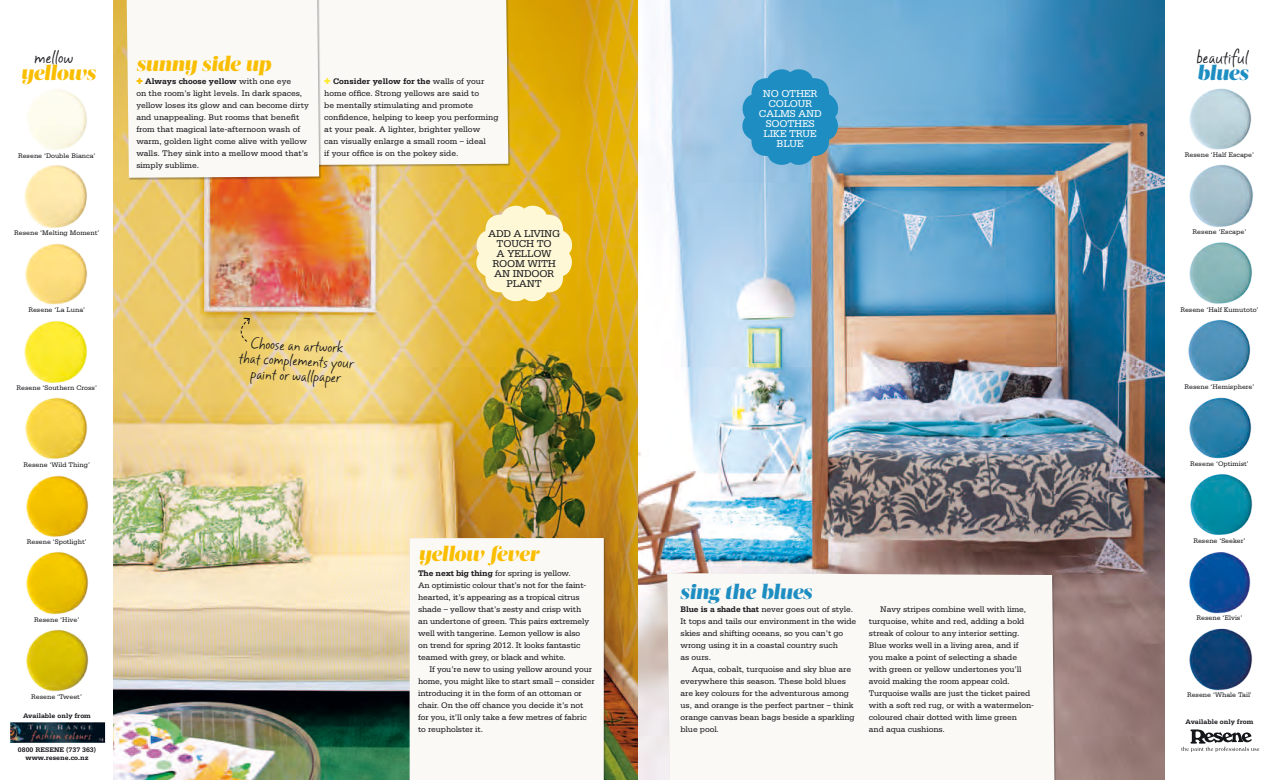
<style>
.page{position:relative;width:1276px;height:780px;background:#fff}
.page>*{position:absolute;margin:0;border:0;box-sizing:border-box;transform-origin:0 0}
.t1{font:italic 900 21px "Acta Display";letter-spacing:-.01em;color:#fabe00}
.t2{font:italic 900 21px "Acta Display";letter-spacing:-.01em;color:#1e8ec2}
.t3{font:16px "Mayfield";color:#15161a}
.t4{font:14px/15px "Mayfield";color:#15161a;text-align:center}
.t5{font:10.5px "Serifa";letter-spacing:-.02em;color:#15161a}
.t6{font:10.5px "Serifa";letter-spacing:-.025em;color:#fff}
.t7{font:8.5px/12px "Serifa";letter-spacing:-.01em;color:#15161a}
.t8{font:7px "Serifa";color:#15161a}
.t9{font:700 7px/8.4px "Serifa";color:#15161a;text-align:center}
.s1{color:#fabe00}
.s2{font-weight:700}
.s3{color:#ffe933}
</style>
<div class="page">
<img style="left:113px;top:0;width:1051px;height:780px">
<div style="left:127px;top:0;width:381px;height:178px;background:#fbf9f5"></div>
<svg style="left:232px;top:317px;width:19px;height:25px"></svg>
<div style="left:667px;top:573px;width:387px;height:207px;background:#fbf9f5"></div>
<div style="left:409px;top:538px;width:195px;height:242px;background:#fbf9f5"></div>
<svg style="left:473px;top:202px;width:102px;height:102px;background:#f6e29f"></svg>
<svg style="left:739px;top:66px;width:102px;height:102px;background:#449cc7"></svg>
<img style="left:10px;top:722px;width:95px;height:20px">
<img style="left:28px;top:89px;width:59px;height:61px">
<img style="left:24px;top:165px;width:63px;height:63px">
<img style="left:25px;top:243px;width:63px;height:62px">
<img style="left:24px;top:320px;width:63px;height:62px">
<img style="left:25px;top:397px;width:63px;height:62px">
<img style="left:26px;top:475px;width:63px;height:62px">
<img style="left:1189px;top:242px;width:63px;height:62px">
<img style="left:1190px;top:474px;width:63px;height:61px">
<img style="left:1189px;top:552px;width:62px;height:62px">
<svg style="left:1181px;top:729px;width:78px;height:22px"></svg>
<img style="left:26px;top:551px;width:63px;height:64px">
<img style="left:26px;top:629px;width:63px;height:63px">
<img style="left:1189px;top:88px;width:62px;height:62px">
<img style="left:1189px;top:165px;width:64px;height:62px">
<img style="left:1188px;top:320px;width:63px;height:62px">
<img style="left:1189px;top:397px;width:63px;height:61px">
<img style="left:1189px;top:628px;width:64px;height:63px">
<h2 class="t3" style="left:34px;top:47px;width:41px">mellow</h2>
<h1 class="t1" style="left:20px;top:60px;width:77px">yellows</h1>
<p class="t8" style="left:18px;top:151px;width:79px">Resene ‘Double Bianca’</p>
<h1 class="t1" style="left:136px;top:50px;width:136px">sunny side up</h1>
<p class="t7" style="left:136px;top:75px;width:174px"><span class="s1">✚</span> <span class="s2">Always choose yellow</span> with one eye<br>on the room’s light levels. In dark spaces, yellow loses its glow and can become dirty and unappealing. But rooms that benefit from that magical late-afternoon wash of warm, golden light come alive with yellow walls. They sink into a mellow mood that’s simply sublime.</p>
<p class="t7" style="left:324px;top:75px;width:176px"><span class="s3">✚</span> <span class="s2">Consider yellow for the</span> walls of your home office. Strong yellows are said to<br>be mentally stimulating and promote confidence, helping to keep you performing at your peak. A lighter, brighter yellow<br>can visually enlarge a small room – ideal<br>if your office is on the pokey side.</p>
<p class="t6" style="left:763px;top:88px;width:56px">no other</p>
<p class="t6" style="left:768px;top:98px;width:45px">colour</p>
<p class="t6" style="left:759px;top:108px;width:8px">cal</p>
<p class="t6" style="left:780px;top:108px;width:42px">ms and</p>
<p class="t6" style="left:766px;top:118px;width:50px">soothes</p>
<p class="t6" style="left:763px;top:128px;width:55px">like true</p>
<p class="t6" style="left:776px;top:138px;width:29px">blue</p>
<h2 class="t3" style="left:1196px;top:47px;width:53px">beautiful</h2>
<h1 class="t2" style="left:1196px;top:60px;width:53px">blues</h1>
<p class="t8" style="left:1184px;top:151px;width:71px">Resene ‘Half Escape’</p>
<p class="t8" style="left:14px;top:229px;width:87px">Resene ‘Melting Moment’</p>
<p class="t5" style="left:488px;top:227px;width:9px">add</p>
<p class="t5" style="left:513px;top:227px;width:47px">a living</p>
<p class="t5" style="left:497px;top:237px;width:57px">touch to</p>
<p class="t5" style="left:497px;top:247px;width:55px">a yellow</p>
<p class="t5" style="left:492px;top:257px;width:65px">room with</p>
<p class="t5" style="left:494px;top:267px;width:62px">an indoor</p>
<p class="t5" style="left:506px;top:277px;width:37px">plant</p>
<p class="t8" style="left:1192px;top:228px;width:55px">Resene ‘Escape’</p>
<p class="t8" style="left:28px;top:306px;width:58px">Resene ‘La Luna’</p>
<p class="t8" style="left:1180px;top:305px;width:80px">Resene ‘Half Kumutoto’</p>
<p class="t8" style="left:17px;top:383px;width:82px">Resene ‘Southern Cross’</p>
<h3 class="t4" style="left:240px;top:336px;width:117px;rotate:3deg">Choose an artwork that complements your paint or wallpaper</h3>
<p class="t8" style="left:1184px;top:382px;width:72px">Resene ‘Hemisphere’</p>
<p class="t8" style="left:24px;top:461px;width:68px">Resene ‘Wild Thing’</p>
<p class="t8" style="left:1190px;top:459px;width:60px">Resene ‘Optimist’</p>
<p class="t8" style="left:27px;top:538px;width:61px">Resene ‘Spotlight’</p>
<h1 class="t1" style="left:418px;top:541px;width:122px">yellow fever</h1>
<p class="t8" style="left:1193px;top:536px;width:54px">Resene ‘Seeker’</p>
<p class="t8" style="left:34px;top:615px;width:47px">Resene ‘Hive’</p>
<p class="t8" style="left:31px;top:693px;width:52px">Resene ‘Tweet’</p>
<p class="t9" style="left:23px;top:711px;width:69px">Available only from</p>
<p class="t9" style="left:18px;top:745px;width:80px">0800 RESENE (737 363) www.resene.co.nz</p>
<p class="t7" style="left:418px;top:567px;width:173px"><span class="s2">The next big thing</span> for spring is yellow.<br>An optimistic colour that’s not for the faint&shy;hearted, it’s appearing as a tropical citrus shade – yellow that’s zesty and crisp with an undertone of green. This pairs extremely well with tangerine. Lemon yellow is also on trend for spring 2012. It looks fantastic teamed with grey, or black and white.</p>
<p class="t7" style="left:418px;top:663px;width:178px;text-indent:11px">If you’re new to using yellow around your home, you might like to start small – consider introducing it in the form of an ottoman or chair. On the off chance you decide it’s not for you, it’ll only take a few metres of fabric to reupholster it.</p>
<h1 class="t2" style="left:680px;top:579px;width:133px">sing the blues</h1>
<p class="t7" style="left:680px;top:603px;width:177px"><span class="s2">Blue is a shade that</span> never goes out of style.<br>It tops and tails our environment in the wide skies and shifting oceans, so you can’t go wrong using it in a coastal country such<br>as ours.</p>
<p class="t7" style="left:680px;top:663px;width:176px;text-indent:11px">Aqua, cobalt, turquoise and sky blue are everywhere this season. These bold blues are key colours for the adventurous among us, and orange is the perfect partner – think orange canvas bean bags beside a sparkling blue pool.</p>
<p class="t7" style="left:869px;top:603px;width:167px;text-indent:11px">Navy stripes combine well with lime, turquoise, white and red, adding a bold streak of colour to any interior setting.<br>Blue works well in a living area, and if you make a point of selecting a shade with green or yellow undertones you’ll avoid making the room appear cold.<br>Turquoise walls are just the ticket paired with a soft red rug, or with a watermelon&shy;coloured chair dotted with lime green and aqua cushions.</p>
<p class="t8" style="left:1196px;top:614px;width:47px">Resene ‘Elvis’</p>
<p class="t8" style="left:1187px;top:691px;width:66px">Resene ‘Whale Tail’</p>
<p class="t9" style="left:1185px;top:717px;width:69px">Available only from</p>
</div>
